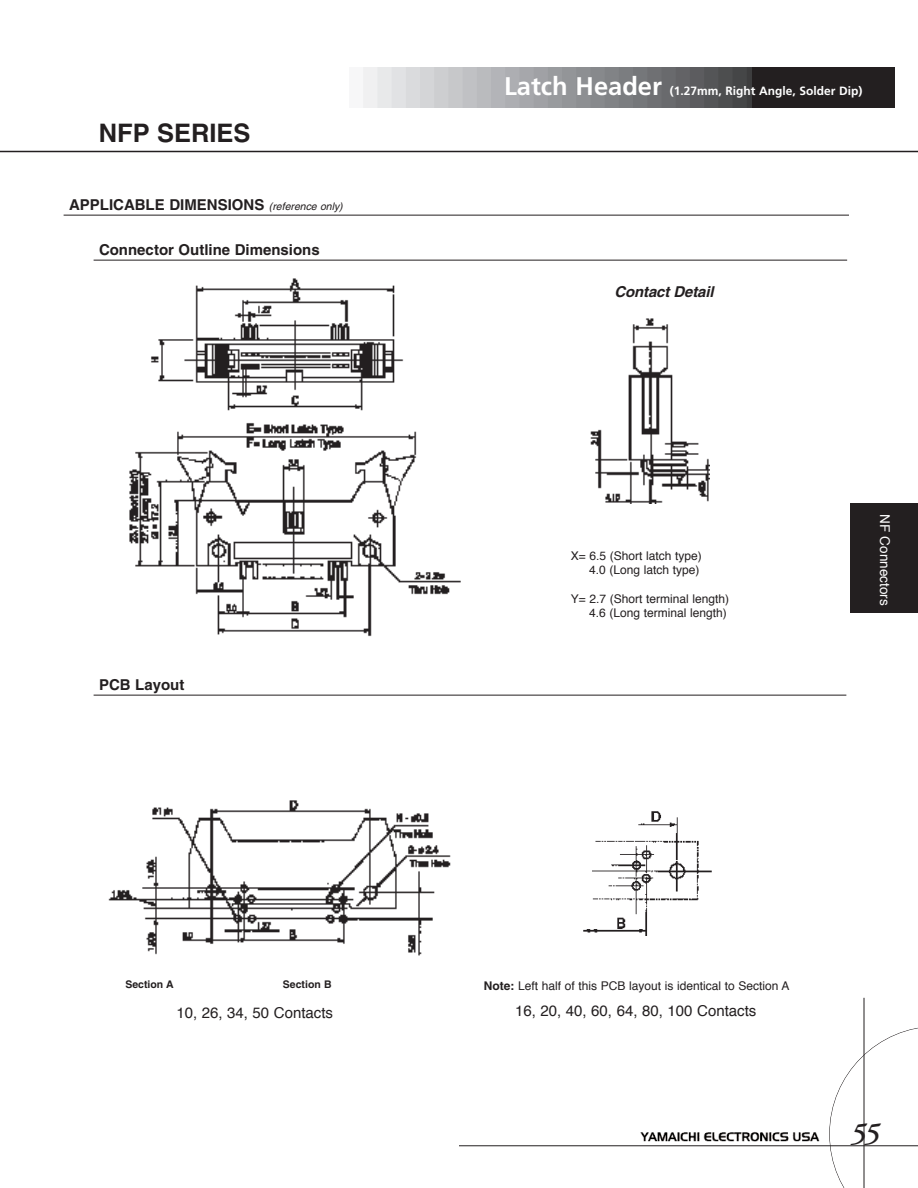
<style>
.page{position:relative;width:918px;height:1188px;background:#fff}
.page>*{position:absolute;margin:0;border:0;box-sizing:border-box;transform-origin:0 0}
.t1{font:italic 600 30px "Adobe Garamond";color:#231f20}
.t2{font:700 25.5px "Helvetica";color:#231f20}
.t3{font:700 15px "Helvetica";color:#231f20}
.t4{font:15px "Helvetica";color:#231f20}
.t5{font:italic 700 15px "Helvetica";letter-spacing:-.01em;color:#231f20}
.t6{font:13.5px "Helvetica";color:#fff}
.t7{font:12px/14.4px "Helvetica";color:#231f20;text-align:right}
.t8{font:700 12px "Frutiger";color:#fff}
.t9{font:700 10.5px "Helvetica";color:#231f20}
.s1{font-weight:400;font-style:italic;font-size:10.5px}
.s2{font-size:25.5px}
.s3{font-weight:700}
</style>
<div class="page">
<hr style="left:94px;top:260px;width:753px;height:1px;background:#231f20">
<hr style="left:94px;top:695px;width:752px;height:1px;background:#231f20">
<div style="left:850px;top:503px;width:68px;height:109px;background:#231f20"></div>
<hr style="left:64px;top:215px;width:785px;height:1px;background:#231f20">
<div style="left:349px;top:68px;width:30px;height:40px;background:#f7f7f8"></div>
<div style="left:363px;top:68px;width:30px;height:40px;background:#f0f0f1"></div>
<div style="left:377px;top:68px;width:30px;height:40px;background:#e8e9ea"></div>
<div style="left:392px;top:68px;width:30px;height:40px;background:#e1e2e4"></div>
<div style="left:406px;top:68px;width:30px;height:40px;background:#dadbdd"></div>
<div style="left:420px;top:68px;width:30px;height:40px;background:#d4d5d7"></div>
<div style="left:434px;top:68px;width:30px;height:40px;background:#cdced0"></div>
<div style="left:448px;top:68px;width:30px;height:40px;background:#c7c8ca"></div>
<div style="left:463px;top:68px;width:30px;height:40px;background:#c0c1c4"></div>
<div style="left:477px;top:68px;width:30px;height:40px;background:#babbbe"></div>
<div style="left:491px;top:68px;width:30px;height:40px;background:#b3b4b8"></div>
<div style="left:505px;top:68px;width:30px;height:40px;background:#adaeb2"></div>
<div style="left:520px;top:68px;width:30px;height:40px;background:#a6a7ab"></div>
<div style="left:534px;top:68px;width:30px;height:40px;background:#a0a1a5"></div>
<div style="left:548px;top:68px;width:30px;height:40px;background:#999b9e"></div>
<div style="left:562px;top:68px;width:30px;height:40px;background:#939598"></div>
<div style="left:576px;top:68px;width:30px;height:40px;background:#8d8f92"></div>
<div style="left:591px;top:68px;width:30px;height:40px;background:#87898c"></div>
<div style="left:605px;top:68px;width:30px;height:40px;background:#818386"></div>
<div style="left:619px;top:68px;width:30px;height:40px;background:#7b7d80"></div>
<div style="left:633px;top:68px;width:30px;height:40px;background:#75777a"></div>
<div style="left:647px;top:68px;width:30px;height:40px;background:#6f7073"></div>
<div style="left:662px;top:68px;width:30px;height:40px;background:#696a6d"></div>
<div style="left:676px;top:68px;width:30px;height:40px;background:#636366"></div>
<div style="left:690px;top:68px;width:30px;height:40px;background:#5c5c5f"></div>
<div style="left:704px;top:68px;width:30px;height:40px;background:#545557"></div>
<div style="left:718px;top:68px;width:30px;height:40px;background:#4d4e4f"></div>
<div style="left:733px;top:68px;width:30px;height:40px;background:#454647"></div>
<div style="left:747px;top:68px;width:30px;height:40px;background:#3d3d3e"></div>
<div style="left:752px;top:68px;width:143px;height:40px;background:#231f20"></div>
<hr style="left:0;top:151px;width:918px;height:1px;background:#231f20">
<img style="left:640px;top:1131px;width:189px;height:15px">
<hr style="left:459px;top:1146px;width:459px;height:1px;background:#231f20">
<hr style="left:864px;top:998px;width:1px;height:190px;background:#231f20">
<img style="left:129px;top:278px;width:332px;height:359px">
<img style="left:590px;top:318px;width:119px;height:185px">
<img style="left:108px;top:800px;width:343px;height:156px">
<img style="left:583px;top:811px;width:129px;height:124px">
<svg style="left:829px;top:1026px;width:89px;height:162px"></svg>
<h2 class="t2" style="left:99px;top:123px;width:153px">NFP SERIES</h2>
<p class="t3" style="left:69px;top:200px;width:275px">APPLICABLE DIMENSIONS <span class="s1">(reference only)</span></p>
<p class="t3" style="left:99px;top:245px;width:222px">Connector Outline Dimensions</p>
<p class="t3" style="left:99px;top:680px;width:87px">PCB Layout</p>
<p class="t8" style="left:504px;top:87px;width:360px"><span class="s2">Latch Header</span> (1.27mm, Right Angle, Solder Dip)</p>
<p class="t5" style="left:615px;top:283px;width:101px">Contact Detail</p>
<p class="t7" style="left:571px;top:549px;width:133px">X= 6.5 (Short latch type)<br>4.0 (Long latch type)</p>
<p class="t7" style="left:571px;top:593px;width:160px">Y= 2.7 (Short terminal length)<br>4.6 (Long terminal length)</p>
<p class="t6" style="left:890px;top:514px;width:93px;rotate:90deg">NF Connectors</p>
<p class="t9" style="left:125px;top:980px;width:50px">Section A</p>
<p class="t9" style="left:283px;top:980px;width:50px">Section B</p>
<p class="t7" style="left:484px;top:980px;width:307px"><span class="s3">Note:</span> Left half of this PCB layout is identical to Section A</p>
<p class="t4" style="left:176px;top:1007px;width:158px">10, 26, 34, 50 Contacts</p>
<p class="t4" style="left:515px;top:1006px;width:243px">16, 20, 40, 60, 64, 80, 100 Contacts</p>
<h1 class="t1" style="left:849px;top:1117px;width:31px">55</h1>
</div>
